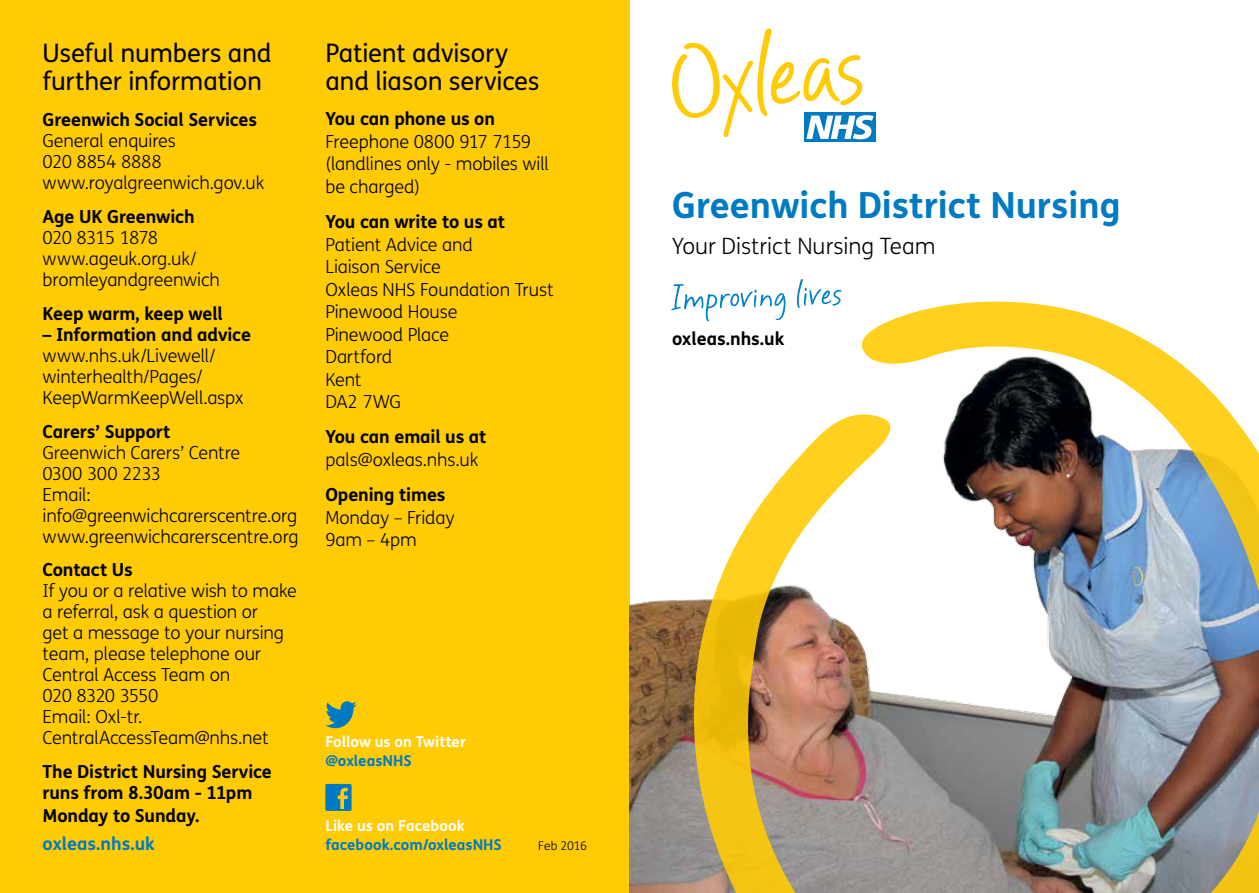
<style>
.page{position:relative;width:1259px;height:893px;background:#fff}
.page>*{position:absolute;margin:0;border:0;box-sizing:border-box;transform-origin:0 0}
.t1{font:700 36px "FS Me Pro";color:#007ac2}
.t2{font:25.5px/28.5px "FS Me Pro";letter-spacing:-.01em;color:#000}
.t3{font:300 22.5px "FS Me Pro";color:#000}
.t4{font:300 18px/21px "FS Me Pro";letter-spacing:-.01em;color:#000}
.t5{font:700 18px/21.8px "FS Me Pro";letter-spacing:-.005em;color:#000}
.t6{font:700 18px "FS Me Pro";color:#007ac2}
.t7{font:700 15px "FS Me Pro";color:#fff}
.t8{font:700 15px "FS Me Pro";color:#007ac2}
.t9{font:300 12px "FS Me Pro";letter-spacing:-.01em;color:#000}
</style>
<div class="page">
<div style="left:0;top:0;width:629px;height:893px;background:#ffcb05"></div>
<svg style="left:671px;top:279px;width:170px;height:32px"></svg>
<div style="left:804px;top:113px;width:72px;height:29px;background:#007ac2"></div>
<svg style="left:672px;top:28px;width:201px;height:111px"></svg>
<svg style="left:325px;top:701px;width:32px;height:27px"></svg>
<svg style="left:325px;top:784px;width:26px;height:27px"></svg>
<img style="left:629px;top:339px;width:63px;height:554px">
<img style="left:692px;top:300px;width:567px;height:593px">
<h2 class="t2" style="left:43px;top:38px;width:231px">Useful numbers and further information</h2>
<h2 class="t2" style="left:325px;top:38px;width:216px">Patient advisory and liason services</h2>
<p class="t5" style="left:325px;top:107px;width:171px">You can phone us on</p>
<p class="t4" style="left:325px;top:130px;width:225px;line-height:22.5px">Freephone 0800 917 7159 (landlines only - mobiles will be charged)</p>
<p class="t5" style="left:325px;top:210px;width:181px">You can write to us at</p>
<p class="t4" style="left:325px;top:233px;width:230px;line-height:22.5px">Patient Advice and<br>Liaison Service<br>Oxleas NHS Foundation Trust<br>Pinewood House<br>Pinewood Place<br>Dartford<br>Kent<br>DA2 7WG</p>
<p class="t5" style="left:325px;top:425px;width:163px">You can email us at</p>
<p class="t4" style="left:325px;top:449px;width:154px">pals@oxleas.nhs.uk</p>
<p class="t5" style="left:325px;top:483px;width:122px">Opening times</p>
<p class="t4" style="left:325px;top:506px;width:131px;line-height:22.5px">Monday – Friday<br>9am – 4pm</p>
<p class="t5" style="left:43px;top:108px;width:216px">Greenwich Social Services</p>
<p class="t4" style="left:43px;top:130px;width:223px">General enquires<br>020 8854 8888 www.royalgreenwich.gov.uk</p>
<p class="t5" style="left:43px;top:205px;width:154px">Age UK Greenwich</p>
<p class="t4" style="left:43px;top:227px;width:179px">020 8315 1878 www.ageuk.org.uk/ bromleyandgreenwich</p>
<p class="t5" style="left:43px;top:302px;width:182px">Keep warm, keep well</p>
<p class="t5" style="left:43px;top:323px;width:210px">– Information and advice</p>
<p class="t4" style="left:43px;top:344px;width:203px">www.nhs.uk/Livewell/ winterhealth/Pages/<br>KeepWarmKeepWell.aspx</p>
<p class="t5" style="left:43px;top:419px;width:130px">Carers’ Support</p>
<p class="t4" style="left:43px;top:441px;width:258px">Greenwich Carers’ Centre<br>0300 300 2233<br>Email: info@greenwichcarerscentre.org www.greenwichcarerscentre.org</p>
<p class="t5" style="left:43px;top:558px;width:92px">Contact Us</p>
<p class="t4" style="left:43px;top:580px;width:256px">If you or a relative wish to make a referral, ask a question or<br>get a message to your nursing team, please telephone our<br>Central Access Team on<br>020 8320 3550<br>Email: Oxl-tr.<br>CentralAccessTeam@nhs.net</p>
<p class="t5" style="left:43px;top:760px;width:231px">The District Nursing Service runs from 8.30am - 11pm<br>Monday to Sunday.</p>
<p class="t7" style="left:325px;top:730px;width:142px">Follow us on Twitter</p>
<p class="t8" style="left:325px;top:749px;width:88px">@oxleasNHS</p>
<p class="t7" style="left:325px;top:814px;width:141px">Like us on Facebook</p>
<p class="t8" style="left:325px;top:833px;width:178px">facebook.com/oxleasNHS</p>
<p class="t6" style="left:43px;top:830px;width:114px">oxleas.nhs.uk</p>
<p class="t9" style="left:538px;top:838px;width:50px">Feb 2016</p>
<h1 class="t1" style="left:672px;top:178px;width:450px">Greenwich District Nursing</h1>
<p class="t3" style="left:672px;top:231px;width:265px">Your District Nursing Team</p>
<p class="t5" style="left:672px;top:327px;width:114px">oxleas.nhs.uk</p>
</div>
